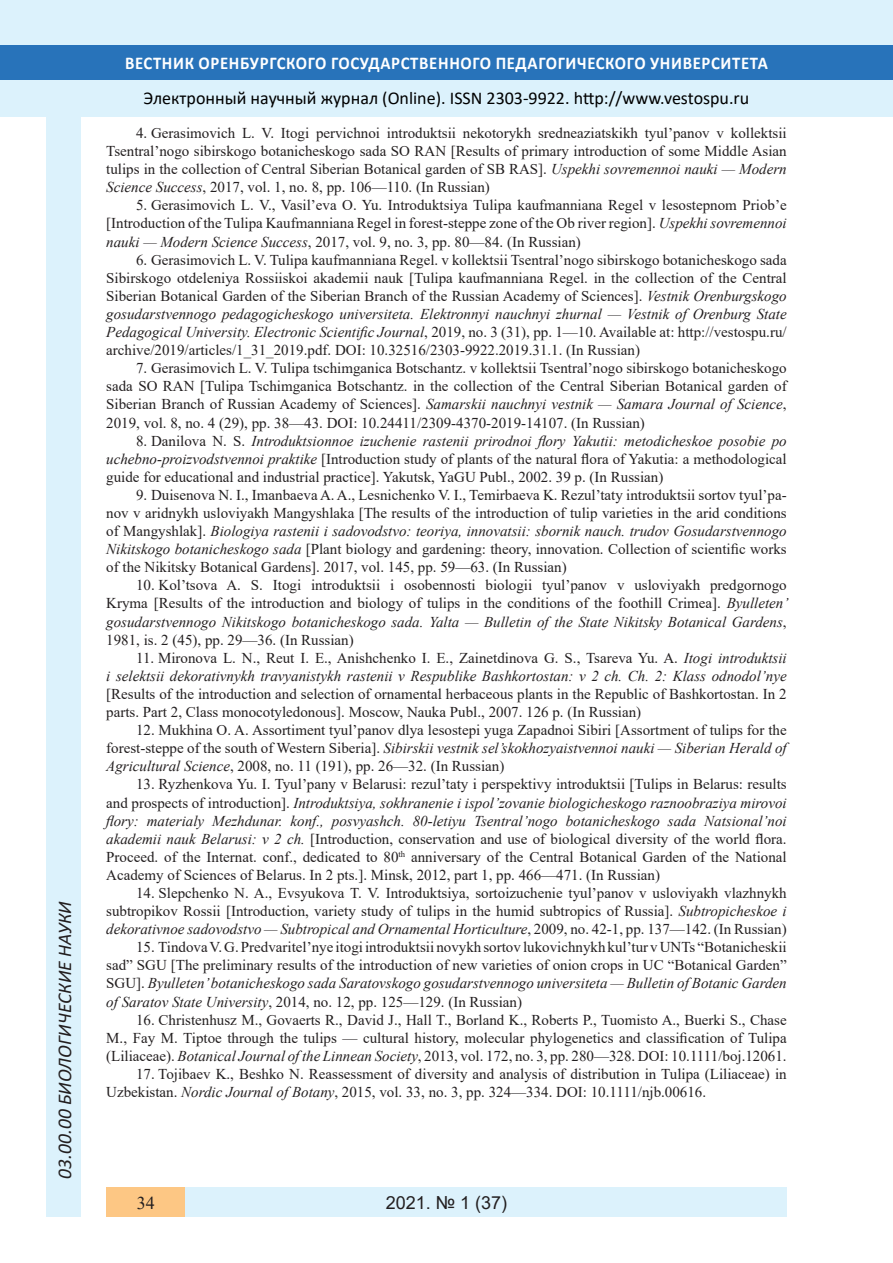
<style>
.page{position:relative;width:893px;height:1263px;background:#fff}
.page>*{position:absolute;margin:0;border:0;box-sizing:border-box;transform-origin:0 0}
.t1{font:italic 19.5px "Calibri";color:#231f20}
.t2{font:18px "Calibri";color:#000}
.t3{font:700 18px "Calibri";letter-spacing:.04em;color:#fff;scale:.93 1}
.t4{font:18px "Arial";color:#231f20}
.t5{font:18px "Times New Roman";color:#231f20}
.литература{font:15px/18.1px "Times New Roman";color:#231f20;text-align:justify}
.s1{font-style:italic}
</style>
<div class="page">
<div style="left:0;top:0;width:893px;height:116px;background:#dcf2fc"></div>
<div style="left:0;top:45px;width:893px;height:34px;background:#2873ba"></div>
<div style="left:106px;top:1188px;width:681px;height:29px;background:#dcf2fc"></div>
<div style="left:106px;top:1188px;width:79px;height:29px;background:#fdc784"></div>
<div style="left:47px;top:116px;width:34px;height:1101px;background:#dcf2fc"></div>
<h1 class="t1" style="left:51px;top:1179px;width:279px;rotate:-90deg">03.00.00 БИОЛОГИЧЕСКИЕ НАУКИ</h1>
<p class="t3" style="left:125px;top:50px;width:693px">ВЕСТНИК ОРЕНБУРГСКОГО ГОСУДАРСТВЕННОГО ПЕДАГОГИЧЕСКОГО УНИВЕРСИТЕТА</p>
<p class="t2" style="left:144px;top:85px;width:607px">Электронный научный журнал (Online). ISSN 2303-9922. http://www.vestospu.ru</p>
<p class="литература" style="left:106px;top:123px;width:682px;text-indent:30px">4. Gerasimovich L. V. Itogi pervichnoi introduktsii nekotorykh sredneaziatskikh tyul’panov v kollektsii Tsentral’nogo sibirskogo botanicheskogo sada SO RAN [Results of primary introduction of some Middle Asian tulips in the collection of Central Siberian Botanical garden of SB RAS]. <span class="s1">Uspekhi sovremennoi nauki — Modern Science Success</span>, 2017, vol. 1, no. 8, pp. 106—110. (In Russian)</p>
<p class="литература" style="left:106px;top:196px;width:682px;text-indent:30px">5. Gerasimovich L. V., Vasil’eva O. Yu. Introduktsiya Tulipa kaufmanniana Regel v lesostepnom Priob’e [Introduction of the Tulipa Kaufmanniana Regel in forest-steppe zone of the Ob river region]. <span class="s1">Uspekhi sovremennoi nauki — Modern Science Success</span>, 2017, vol. 9, no. 3, pp. 80—84. (In Russian)</p>
<p class="литература" style="left:106px;top:250px;width:682px;text-indent:30px">6. Gerasimovich L. V. Tulipa kaufmanniana Regel. v kollektsii Tsentral’nogo sibirskogo botanicheskogo sada Sibirskogo otdeleniya Rossiiskoi akademii nauk [Tulipa kaufmanniana Regel. in the collection of the Central Siberian Botanical Garden of the Siberian Branch of the Russian Academy of Sciences]. <span class="s1">Vestnik Orenburgskogo gosudarstvennogo pedagogicheskogo universiteta. Elektronnyi nauchnyi zhurnal — Vestnik of Orenburg State Pedagogical University. Electronic Scientific Journal</span>, 2019, no. 3 (31), pp. 1—10. Available at: http://vestospu.ru/ archive/2019/articles/1_31_2019.pdf. DOI: 10.32516/2303-9922.2019.31.1. (In Russian)</p>
<p class="литература" style="left:106px;top:359px;width:682px;text-indent:30px">7. Gerasimovich L. V. Tulipa tschimganica Botschantz. v kollektsii Tsentral’nogo sibirskogo botanicheskogo sada SO RAN [Tulipa Tschimganica Botschantz. in the collection of the Central Siberian Botanical garden of Siberian Branch of Russian Academy of Sciences]. <span class="s1">Samarskii nauchnyi vestnik — Samara Journal of Science</span>, 2019, vol. 8, no. 4 (29), pp. 38—43. DOI: 10.24411/2309-4370-2019-14107. (In Russian)</p>
<p class="литература" style="left:106px;top:431px;width:682px;text-indent:30px">8. Danilova N. S. <span class="s1">Introduktsionnoe izuchenie rastenii prirodnoi flory Yakutii: metodicheskoe posobie po uchebno-proizvodstvennoi praktike</span> [Introduction study of plants of the natural flora of Yakutia: a methodological guide for educational and industrial practice]. Yakutsk, YaGU Publ., 2002. 39 p. (In Russian)</p>
<p class="литература" style="left:106px;top:485px;width:682px;text-indent:30px">9. Duisenova N. I., Imanbaeva A. A., Lesnichenko V. I., Temirbaeva K. Rezul’taty introduktsii sortov tyul’pa&shy;nov v aridnykh usloviyakh Mangyshlaka [The results of the introduction of tulip varieties in the arid conditions of Mangyshlak]. <span class="s1">Biologiya rastenii i sadovodstvo: teoriya, innovatsii: sbornik nauch. trudov Gosudarstvennogo Nikitskogo botanicheskogo sada</span> [Plant biology and gardening: theory, innovation. Collection of scientific works of the Nikitsky Botanical Gardens]. 2017, vol. 145, pp. 59—63. (In Russian)</p>
<p class="литература" style="left:106px;top:576px;width:683px;text-indent:30px">10. Kol’tsova A. S. Itogi introduktsii i osobennosti biologii tyul’panov v usloviyakh predgornogo Kryma [Results of the introduction and biology of tulips in the conditions of the foothill Crimea]. <span class="s1">Byulleten’ gosudarstvennogo Nikitskogo botanicheskogo sada. Yalta — Bulletin of the State Nikitsky Botanical Gardens</span>, 1981, is. 2 (45), pp. 29—36. (In Russian)</p>
<p class="литература" style="left:106px;top:648px;width:682px;text-indent:30px">11. Mironova L. N., Reut I. E., Anishchenko I. E., Zainetdinova G. S., Tsareva Yu. A. <span class="s1">Itogi introduktsii i selektsii dekorativnykh travyanistykh rastenii v Respublike Bashkortostan: v 2 ch. Ch. 2: Klass odnodol’nye </span>[Results of the introduction and selection of ornamental herbaceous plants in the Republic of Bashkortostan. In 2 parts. Part 2, Class monocotyledonous]. Moscow, Nauka Publ., 2007. 126 p. (In Russian)</p>
<p class="литература" style="left:106px;top:720px;width:682px;text-indent:30px">12. Mukhina O. A. Assortiment tyul’panov dlya lesostepi yuga Zapadnoi Sibiri [Assortment of tulips for the forest-steppe of the south of Western Siberia]. <span class="s1">Sibirskii vestnik sel’skokhozyaistvennoi nauki — Siberian Herald of Agricultural Science</span>, 2008, no. 11 (191), pp. 26—32. (In Russian)</p>
<p class="литература" style="left:106px;top:775px;width:682px;text-indent:30px">13. Ryzhenkova Yu. I. Tyul’pany v Belarusi: rezul’taty i perspektivy introduktsii [Tulips in Belarus: results and prospects of introduction]. <span class="s1">Introduktsiya, sokhranenie i ispol’zovanie biologicheskogo raznoobraziya mirovoi flory: materialy Mezhdunar. konf., posvyashch. 80-letiyu Tsentral’nogo botanicheskogo sada Natsional’noi akademii nauk Belarusi: v 2 ch.</span> [Introduction, conservation and use of biological diversity of the world flora.<br>Proceed. of the Internat. conf., dedicated to 80<sup>th</sup> anniversary of the Central Botanical Garden of the National Academy of Sciences of Belarus. In 2 pts.]. Minsk, 2012, part 1, pp. 466—471. (In Russian)</p>
<p class="литература" style="left:106px;top:883px;width:682px;text-indent:30px">14. Slepchenko N. A., Evsyukova T. V. Introduktsiya, sortoizuchenie tyul’panov v usloviyakh vlazhnykh subtropikov Rossii [Introduction, variety study of tulips in the humid subtropics of Russia]. <span class="s1">Subtropicheskoe i dekorativnoe sadovodstvo — Subtropical and Ornamental Horticulture</span>, 2009, no. 42-1, pp. 137—142. (In Russian)</p>
<p class="литература" style="left:106px;top:938px;width:682px;text-indent:30px">15. Tindova V. G. Predvaritel’nye itogi introduktsii novykh sortov lukovichnykh kul’tur v UNTs “Botanicheskii sad” SGU [The preliminary results of the introduction of new varieties of onion crops in UC “Botanical Garden” SGU]. <span class="s1">Byulleten’ botanicheskogo sada Saratovskogo gosudarstvennogo universiteta — Bulletin of Botanic Garden of Saratov State University</span>, 2014, no. 12, pp. 125—129. (In Russian)</p>
<p class="литература" style="left:106px;top:1010px;width:682px;text-indent:30px">16. Christenhusz M., Govaerts R., David J., Hall T., Borland K., Roberts P., Tuomisto A., Buerki S., Chase M., Fay M. Tiptoe through the tulips — cultural history, molecular phylogenetics and classification of Tulipa (Liliaceae). <span class="s1">Botanical Journal of the Linnean Society</span>, 2013, vol. 172, no. 3, pp. 280—328. DOI: 10.1111/boj.12061.</p>
<p class="литература" style="left:106px;top:1064px;width:682px;text-indent:30px">17. Tojibaev K., Beshko N. Reassessment of diversity and analysis of distribution in Tulipa (Liliaceae) in<br>Uzbekistan. <span class="s1">Nordic Journal of Botany</span>, 2015, vol. 33, no. 3, pp. 324—334. DOI: 10.1111/njb.00616.</p>
<p class="t5" style="left:137px;top:1190px;width:19px">34</p>
<p class="t4" style="left:386px;top:1190px;width:123px">2021. № 1 (37)</p>
</div>
